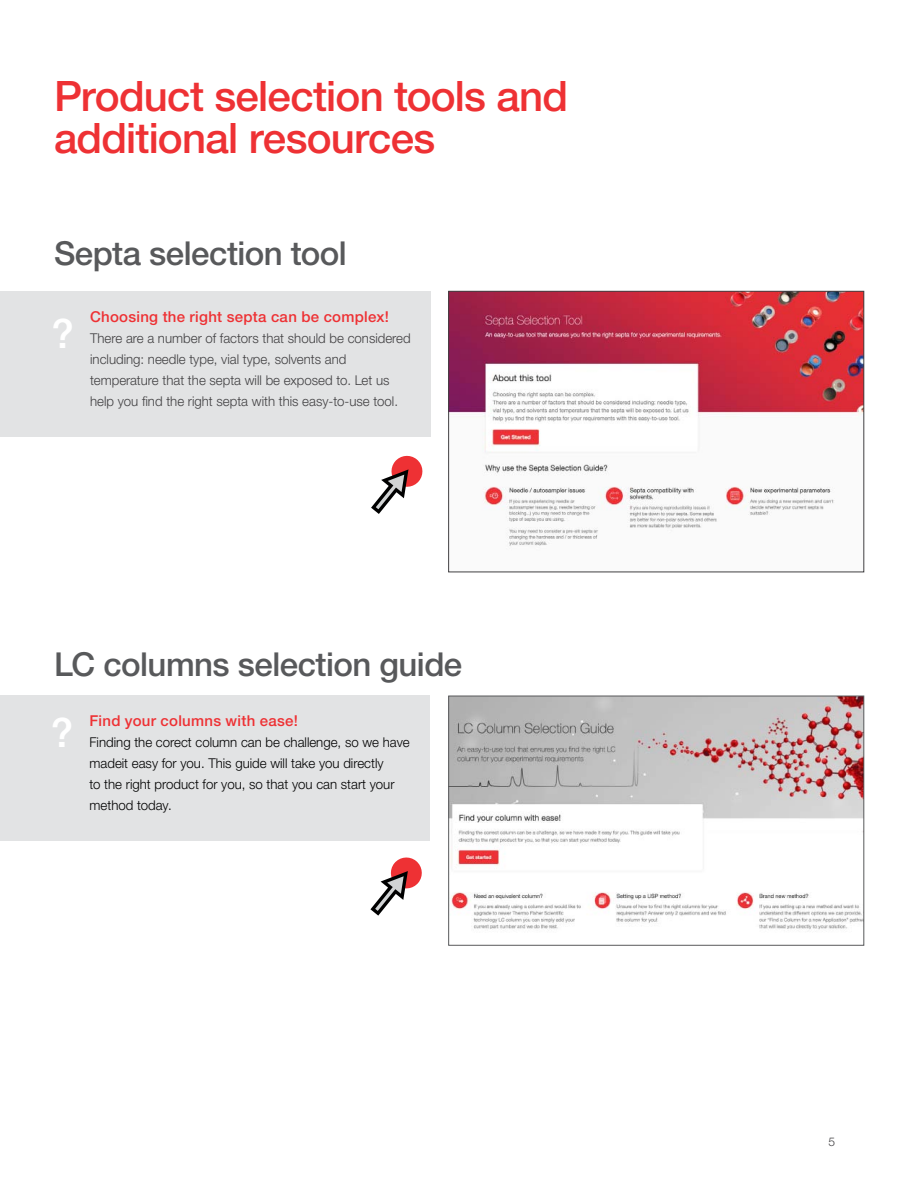
<style>
.page{position:relative;width:918px;height:1188px;background:#fff}
.page>*{position:absolute;margin:0;border:0;box-sizing:border-box;transform-origin:0 0}
.t1{font:500 42px/42px "A12+TLQPXA+Helvetica Neue LTW1 G";letter-spacing:-.02em;color:#ee3134}
.t2{font:500 40.5px "A12+TLQPXA+Helvetica Neue LTW1 G";color:#fff}
.t3{font:500 33px "A12+TLQPXA+Helvetica Neue LTW1 G";letter-spacing:-.015em;color:#58595b}
.t4{font:500 15px "A12+TLQPXA+Helvetica Neue LTW1 G";letter-spacing:.02em;color:#ee3134}
.t5{font:300 13.5px/21px "A79+TLQPXA+Helvetica Neue LTW1 G";color:#414042}
.t6{font:300 13.5px/21px "A79+TLQPXA+Helvetica Neue LTW1 G";color:#000}
.t7{font:300 12px "A79+TLQPXA+Helvetica Neue LTW1 G";color:#414042}
</style>
<div class="page">
<img style="left:450px;top:293px;width:412px;height:253px">
<div style="left:448px;top:291px;width:416px;height:281px;border:1px solid #414042"></div>
<div style="left:0;top:291px;width:430px;height:145px;background:#e2e3e4"></div>
<svg style="left:371px;top:455px;width:52px;height:59px"></svg>
<div style="left:0;top:696px;width:430px;height:145px;background:#e2e3e4"></div>
<img style="left:450px;top:698px;width:412px;height:232px">
<div style="left:448px;top:696px;width:416px;height:249px;border:1px solid #58595b"></div>
<svg style="left:370px;top:857px;width:52px;height:59px"></svg>
<h1 class="t1" style="left:54px;top:75px;width:516px">Product selection tools and additional resources</h1>
<h3 class="t3" style="left:54px;top:233px;width:294px">Septa selection tool</h3>
<h2 class="t2" style="left:51px;top:309px;width:24px">?</h2>
<p class="t4" style="left:90px;top:307px;width:300px">Choosing the right septa can be complex!</p>
<p class="t5" style="left:90px;top:327px;width:322px">There are a number of factors that should be considered including: needle type, vial type, solvents and temperature that the septa will be exposed to. Let us help you find the right septa with this easy-to-use tool.</p>
<h3 class="t3" style="left:54px;top:644px;width:410px">LC columns selection guide</h3>
<h2 class="t2" style="left:51px;top:708px;width:24px">?</h2>
<p class="t4" style="left:90px;top:712px;width:210px">Find your columns with ease!</p>
<p class="t6" style="left:90px;top:732px;width:322px">Finding the corect column can be challenge, so we have madeit easy for you. This guide will take you directly<br>to the right product for you, so that you can start your method today.</p>
<p class="t7" style="left:828px;top:1134px;width:8px">5</p>
</div>
